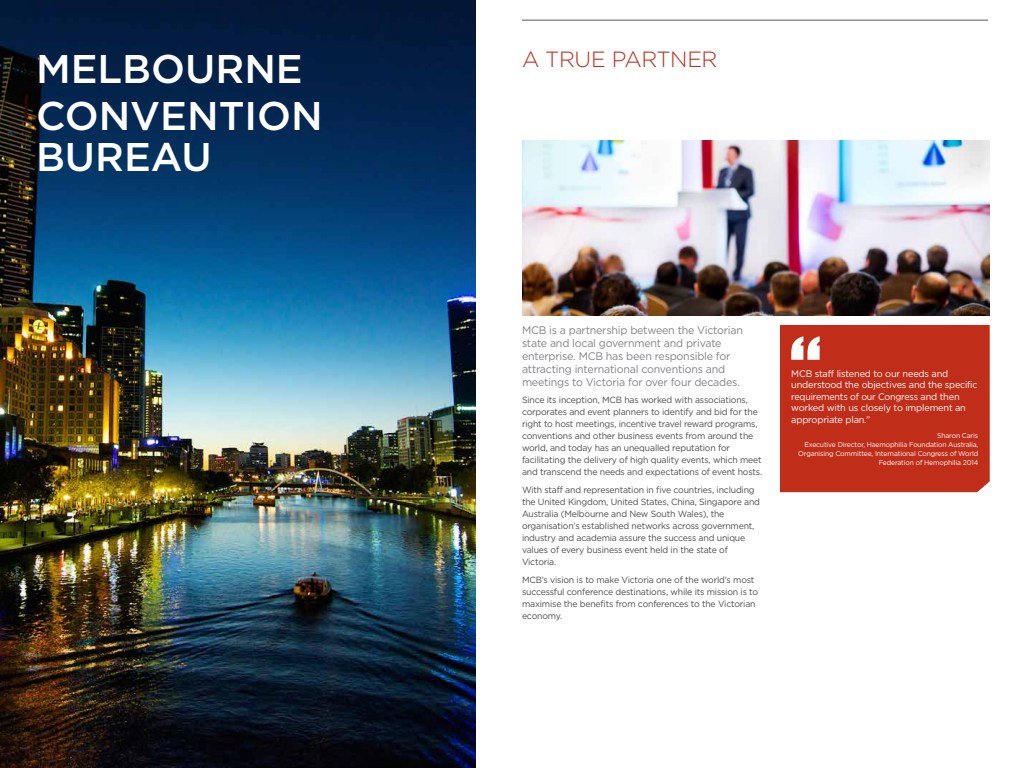
<style>
.page{position:relative;width:1024px;height:768px;background:#fff}
.page>*{position:absolute;margin:0;border:0;box-sizing:border-box;transform-origin:0 0}
.t1{font:500 40px/46.7px "Gotham";color:#fff}
.t2{font:300 22px "Gotham";letter-spacing:-.025em;color:#c02e1a}
.t3{font:11px/13px "Gotham";letter-spacing:-.02em;color:#808285}
.t4{font:9.5px/11.5px "Gotham";letter-spacing:-.02em;color:#fff}
.t5{font:9px/12px "Gotham";letter-spacing:-.02em;color:#4d4d4f}
.t6{font:7px/9px "Gotham";letter-spacing:-.02em;color:#fff;text-align:right}
</style>
<div class="page">
<hr style="left:522px;top:20px;width:466px;height:1px;background:#58595b">
<img style="left:0;top:0;width:475px;height:768px">
<div style="left:780px;top:325px;width:210px;height:167px;background:#c02e1a"></div>
<svg style="left:791px;top:336px;width:29px;height:24px"></svg>
<img style="left:522px;top:141px;width:468px;height:174px">
<h1 class="t1" style="left:36px;top:45px;width:288px">MELBOURNE<br>CONVENTION</h1>
<h1 class="t1" style="left:36px;top:133px;width:177px">BUREAU</h1>
<h2 class="t2" style="left:522px;top:45px;width:197px">A TRUE PARTNER</h2>
<p class="t3" style="left:522px;top:323px;width:223px">MCB is a partnership between the Victorian state and local government and private enterprise. MCB has been responsible for attracting international conventions and meetings to Victoria for over four decades.</p>
<p class="t5" style="left:522px;top:394px;width:242px">Since its inception, MCB has worked with associations, corporates and event planners to identify and bid for the right to host meetings, incentive travel reward programs, conventions and other business events from around the world, and today has an unequalled reputation for facilitating the delivery of high quality events, which meet and transcend the needs and expectations of event hosts.</p>
<p class="t5" style="left:522px;top:484px;width:240px">With staff and representation in five countries, including the United Kingdom, United States, China, Singapore and Australia (Melbourne and New South Wales), the organisation’s established networks across government, industry and academia assure the success and unique values of every business event held in the state of Victoria.</p>
<p class="t5" style="left:522px;top:573px;width:238px">MCB’s vision is to make Victoria one of the world’s most successful conference destinations, while its mission is to maximise the benefits from conferences to the Victorian economy.</p>
<p class="t4" style="left:791px;top:368px;width:188px">MCB staff listened to our needs and understood the objectives and the specific requirements of our Congress and then worked with us closely to implement an appropriate plan.”</p>
<p class="t6" style="left:798px;top:430px;width:182px">Sharon Caris<br>Executive Director, Haemophilia Foundation Australia, Organising Committee, International Congress of World Federation of Hemophilia 2014</p>
</div>
